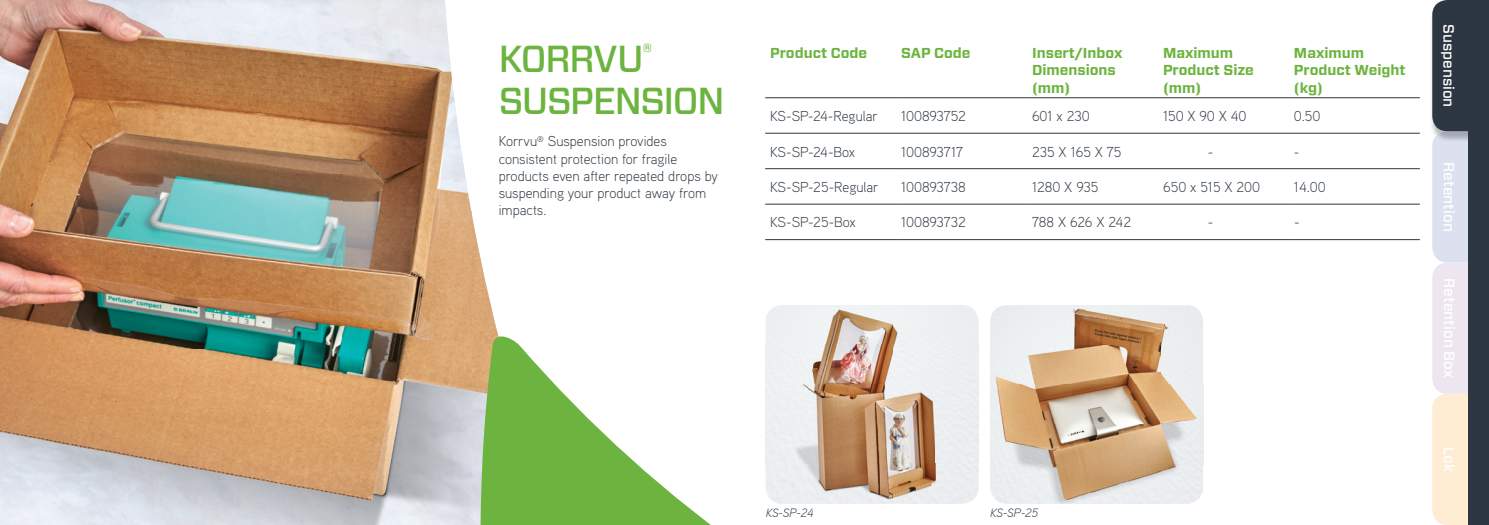
<style>
.page{position:relative;width:1489px;height:525px;background:#fff}
.page>*{position:absolute;margin:0;border:0;box-sizing:border-box;transform-origin:0 0}
.t1{font:500 37.5px/42.6px "Forza";letter-spacing:-.035em;color:#6cb43f}
.t2{font:500 15px "Forza";color:#fff}
.t3{font:300 14.38px/17.2px "Aaux Pro OT";color:#2c3741}
.t4{font:700 14.38px/17.2px "Forza";color:#6cb43f}
.t5{font:300 14.38px "Aaux Pro OT";letter-spacing:-.02em;color:#2c3741}
.t6{font:italic 300 12.12px "Aaux Pro OT";color:#2c3741}
</style>
<div class="page">
<div style="left:1431px;top:131px;width:57px;height:131px;background:#dde1ef;border-radius:15px"></div>
<img style="left:1431px;top:120px;width:11px;height:11px">
<img style="left:1432px;top:131px;width:35px;height:11px">
<div style="left:1431px;top:0;width:57px;height:131px;background:#2c3741;border-radius:15px"></div>
<div style="left:1431px;top:262px;width:57px;height:131px;background:#ede6f1;border-radius:15px"></div>
<div style="left:1431px;top:393px;width:57px;height:131px;background:#feecd3;border-radius:15px"></div>
<div style="left:1467px;top:0;width:21px;height:524px;background:#2c3741"></div>
<img style="left:0;top:0;width:471px;height:524px">
<img style="left:471px;top:210px;width:28px;height:126px">
<svg style="left:467px;top:336px;width:737px;height:188px"></svg>
<hr style="left:765px;top:97px;width:131px;height:1px;background:#2c3741">
<hr style="left:896px;top:97px;width:130px;height:1px;background:#2c3741">
<hr style="left:1026px;top:97px;width:131px;height:1px;background:#2c3741">
<hr style="left:1157px;top:97px;width:131px;height:1px;background:#2c3741">
<hr style="left:1288px;top:97px;width:131px;height:1px;background:#2c3741">
<hr style="left:765px;top:133px;width:131px;height:1px;background:#2c3741">
<hr style="left:896px;top:133px;width:130px;height:1px;background:#2c3741">
<hr style="left:1026px;top:133px;width:131px;height:1px;background:#2c3741">
<hr style="left:1288px;top:133px;width:131px;height:1px;background:#2c3741">
<hr style="left:765px;top:168px;width:131px;height:1px;background:#2c3741">
<hr style="left:896px;top:168px;width:130px;height:1px;background:#2c3741">
<hr style="left:1026px;top:168px;width:131px;height:1px;background:#2c3741">
<hr style="left:1288px;top:168px;width:131px;height:1px;background:#2c3741">
<hr style="left:765px;top:204px;width:131px;height:1px;background:#2c3741">
<hr style="left:896px;top:204px;width:130px;height:1px;background:#2c3741">
<hr style="left:1026px;top:204px;width:131px;height:1px;background:#2c3741">
<hr style="left:1288px;top:204px;width:131px;height:1px;background:#2c3741">
<hr style="left:765px;top:239px;width:131px;height:1px;background:#2c3741">
<hr style="left:896px;top:239px;width:130px;height:1px;background:#2c3741">
<hr style="left:1026px;top:239px;width:131px;height:1px;background:#2c3741">
<hr style="left:1288px;top:239px;width:131px;height:1px;background:#2c3741">
<hr style="left:1157px;top:133px;width:131px;height:1px;background:#2c3741">
<hr style="left:1157px;top:168px;width:131px;height:1px;background:#2c3741">
<hr style="left:1157px;top:204px;width:131px;height:1px;background:#2c3741">
<hr style="left:1157px;top:239px;width:131px;height:1px;background:#2c3741">
<img style="left:765px;top:305px;width:213px;height:198px">
<div style="left:990px;top:305px;width:212px;height:198px;background:#eceff1;border-radius:17px"></div>
<img style="left:1075px;top:308px;width:85px;height:37px">
<img style="left:1160px;top:305px;width:42px;height:159px">
<img style="left:995px;top:345px;width:165px;height:119px">
<img style="left:990px;top:464px;width:212px;height:39px">
<h1 class="t1" style="left:498px;top:37px;width:227px">KORRVU<sup>®<br></sup>SUSPENSION</h1>
<p class="t3" style="left:498px;top:132px;width:221px">Korrvu<sup>®</sup> Suspension provides consistent protection for fragile products even after repeated drops by suspending your product away from impacts.</p>
<p class="t4" style="left:770px;top:45px;width:98px">Product Code</p>
<p class="t4" style="left:901px;top:45px;width:71px">SAP Code</p>
<p class="t4" style="left:1032px;top:45px;width:92px">Insert/Inbox<br>Dimensions (mm)</p>
<p class="t4" style="left:1162px;top:45px;width:92px">Maximum<br>Product Size (mm)</p>
<p class="t4" style="left:1293px;top:45px;width:113px">Maximum<br>Product Weight (kg)</p>
<p class="t3" style="left:770px;top:107px;width:109px">KS-SP-24-Regular</p>
<p class="t3" style="left:901px;top:107px;width:66px">100893752</p>
<p class="t3" style="left:1032px;top:107px;width:59px">601 x 230</p>
<p class="t3" style="left:1162px;top:107px;width:85px">150 X 90 X 40</p>
<p class="t3" style="left:1293px;top:107px;width:28px">0.50</p>
<p class="t3" style="left:770px;top:142px;width:86px">KS-SP-24-Box</p>
<p class="t3" style="left:901px;top:142px;width:63px">100893717</p>
<p class="t3" style="left:1032px;top:142px;width:91px">235 X 165 X 75</p>
<p class="t3" style="left:1207px;top:142px;width:7px">-</p>
<p class="t3" style="left:1293px;top:142px;width:7px">-</p>
<p class="t3" style="left:770px;top:178px;width:110px">KS-SP-25-Regular</p>
<p class="t3" style="left:901px;top:178px;width:66px">100893738</p>
<p class="t3" style="left:1032px;top:178px;width:68px">1280 X 935</p>
<p class="t3" style="left:1162px;top:178px;width:99px">650 x 515 X 200</p>
<p class="t3" style="left:1293px;top:178px;width:33px">14.00</p>
<p class="t3" style="left:770px;top:213px;width:87px">KS-SP-25-Box</p>
<p class="t3" style="left:901px;top:213px;width:66px">100893732</p>
<p class="t5" style="left:1032px;top:213px;width:101px">788 X 626 X 242</p>
<p class="t3" style="left:1207px;top:213px;width:7px">-</p>
<p class="t3" style="left:1293px;top:213px;width:7px">-</p>
<p class="t6" style="left:765px;top:504px;width:49px">KS-SP-24</p>
<p class="t6" style="left:990px;top:504px;width:49px">KS-SP-25</p>
<p class="t2" style="left:1458px;top:24px;width:85px;rotate:90deg">Suspension</p>
<p class="t2" style="left:1458px;top:162px;width:71px;rotate:90deg">Retention</p>
<p class="t2" style="left:1459px;top:278px;width:101px;rotate:90deg">Retention Box</p>
<p class="t2" style="left:1458px;top:446px;width:27px;rotate:90deg">Lok</p>
</div>
